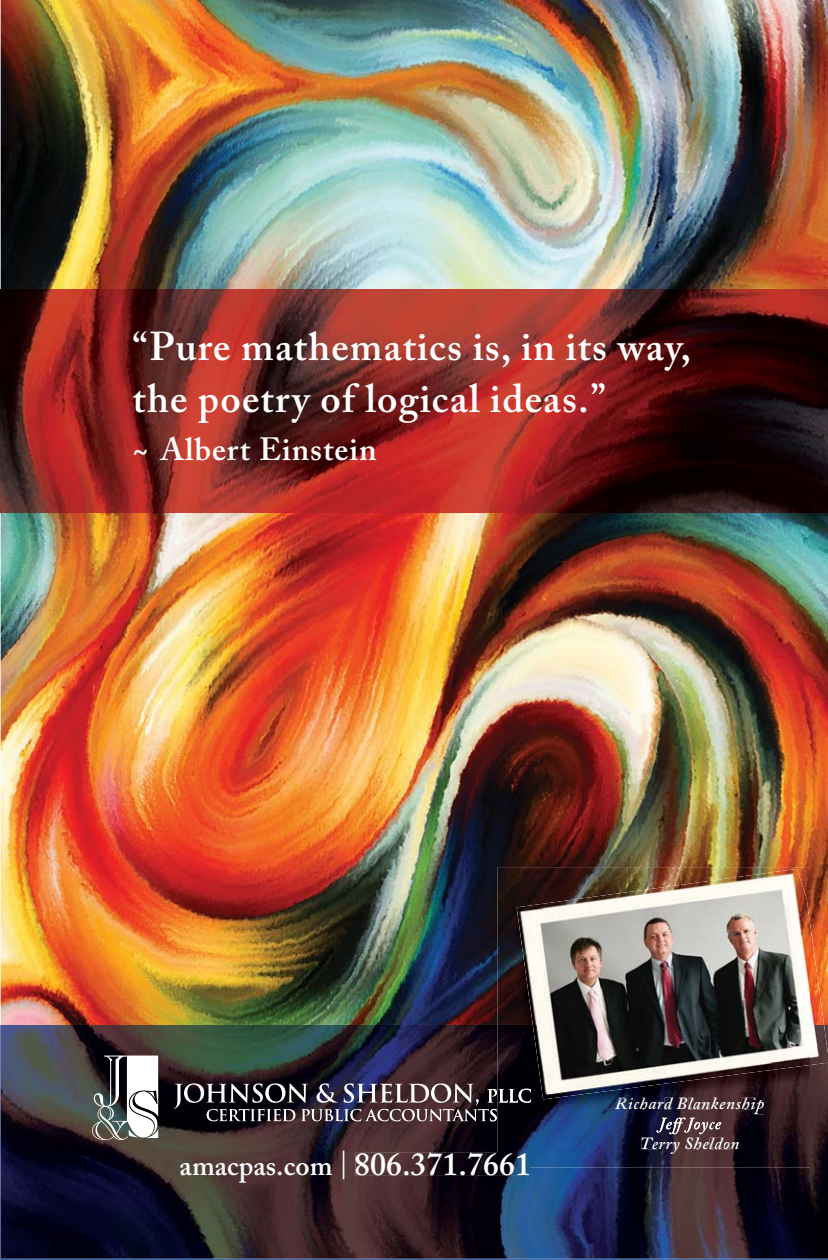
<style>
.page{position:relative;width:828px;height:1260px;background:#fff}
.page>*{position:absolute;margin:0;border:0;box-sizing:border-box;transform-origin:0 0}
.t1{font:600 40px/52px "Adobe Caslon Pro";letter-spacing:.03em;color:#fff}
.t2{font:600 32px "Adobe Caslon Pro";letter-spacing:.03em;color:#fff}
.t3{font:600 28px "Adobe Caslon Pro";color:#fff}
.t4{font:italic 600 17px "Adobe Caslon Pro";letter-spacing:.035em;color:#fff}
.s1{font-weight:400}
.s2{font-size:32px}
.s3{color:#c5c6c8}
.s4{color:#d6d7d9}
.s5{color:#fcfcfc}
.s6{color:#fdfdfd}
</style>
<div class="page">
<img style="left:1px;top:0;width:827px;height:1025px">
<svg style="left:0;top:1025px;width:828px;height:235px;background:#2b2634"></svg>
<img style="left:356px;top:1153px;width:173px;height:23px">
<svg style="left:92px;top:1056px;width:66px;height:84px"></svg>
<svg style="left:174px;top:1083px;width:324px;height:38px;background:#524952"></svg>
<img style="left:498px;top:867px;width:312px;height:300px">
<img style="left:498px;top:1153px;width:31px;height:14px">
<img style="left:499px;top:1089px;width:32px;height:14px">
<img style="left:615px;top:1099px;width:49px;height:11px">
<img style="left:674px;top:1099px;width:13px;height:10px">
<svg style="left:664px;top:1099px;width:10px;height:10px"></svg>
<img style="left:694px;top:1102px;width:16px;height:7px">
<svg style="left:688px;top:1099px;width:6px;height:10px"></svg>
<svg style="left:711px;top:1099px;width:8px;height:10px"></svg>
<img style="left:720px;top:1102px;width:15px;height:7px">
<svg style="left:736px;top:1102px;width:5px;height:7px"></svg>
<img style="left:742px;top:1099px;width:14px;height:11px">
<img style="left:754px;top:1100px;width:10px;height:14px">
<svg style="left:754px;top:1100px;width:2px;height:10px"></svg>
<img style="left:659px;top:1149px;width:21px;height:5px">
<img style="left:685px;top:1149px;width:17px;height:1px">
<svg style="left:641px;top:1118px;width:98px;height:31px;background:#4b3945"></svg>
<img style="left:810px;top:922px;width:14px;height:103px">
<img style="left:810px;top:1025px;width:18px;height:40px">
<img style="left:517px;top:869px;width:293px;height:156px">
<img style="left:533px;top:1094px;width:277px;height:5px">
<img style="left:521px;top:875px;width:289px;height:219px">
<hr style="left:0;top:289px;width:1px;height:223px;background:#d04334">
<img style="left:1px;top:289px;width:827px;height:223px">
<p class="t1" style="left:133px;top:325px;width:560px">“Pure mathematics is, in its way, the poetry of logical ideas.”</p>
<p class="t2" style="left:133px;top:437px;width:246px">~ Albert Einstein</p>
<p class="t3" style="left:180px;top:1155px;width:305px">amacpas.com <span class="s1">|</span> <span class="s2">806.371.7</span></p>
<p class="t2" style="left:483px;top:1153px;width:49px">661</p>
<p class="t4" style="left:615px;top:1093px;width:150px"><span class="s3">R</span><span class="s4">i</span><span class="s5">ch</span><span class="s6">ard</span> Blankenship</p>
<p class="t4" style="left:640px;top:1133px;width:101px">Terry Sheldon</p>
</div>
